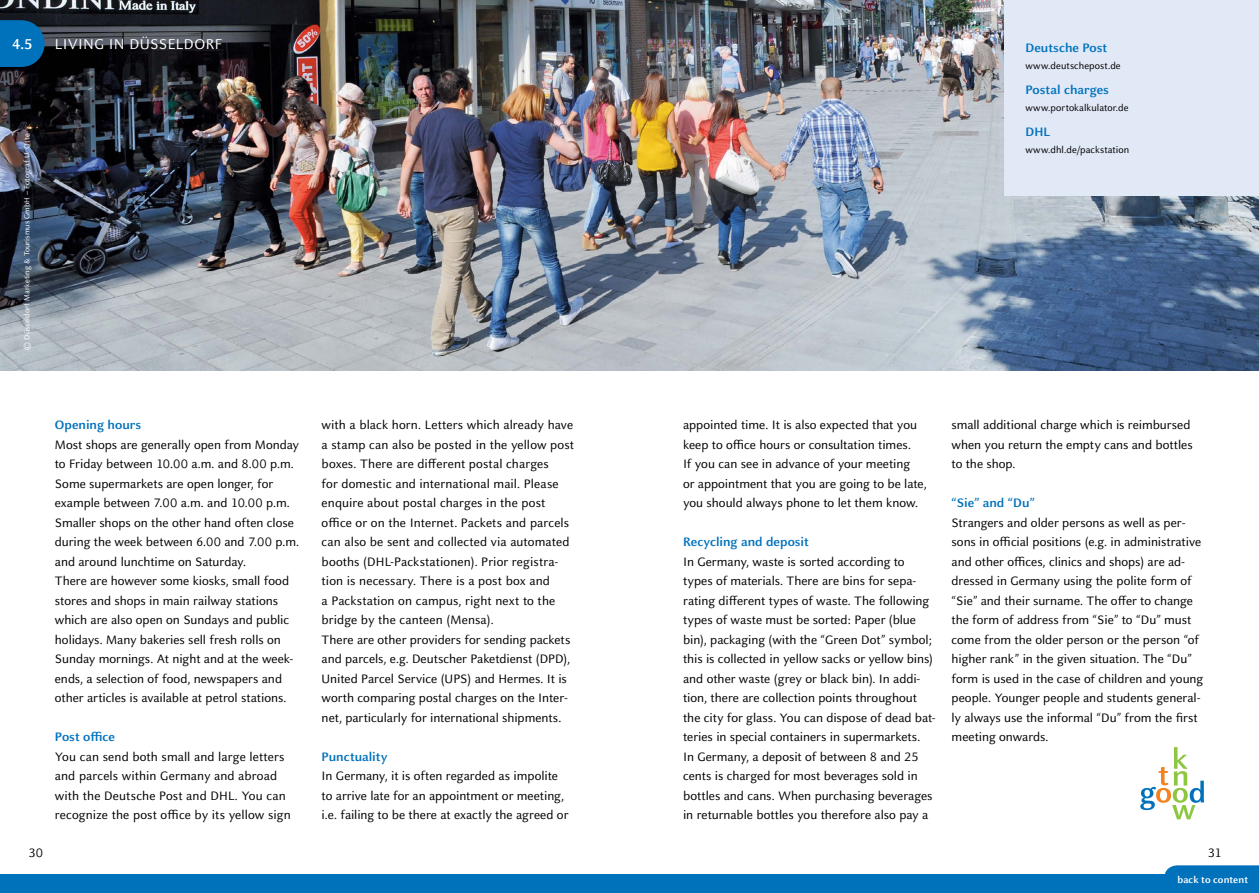
<style>
.page{position:relative;width:1259px;height:893px;background:#fff}
.page>*{position:absolute;margin:0;border:0;box-sizing:border-box;transform-origin:0 0}
.Leiste_Inhalt{font:15.75px "HHU Celeste Sans";letter-spacing:.015em;color:#fff}
.Leiste_Inhalt-2{font:700 15.75px "HHU Celeste Sans";color:#fff}
._9pt{font:13.5px/19.5px "HHU Celeste Sans";color:#000}
._9pt-2{font:700 13.5px "HHU Celeste Sans";color:#0072bc}
.Inserttext_Head{font:700 13.5px "HHU Celeste Sans";color:#0072bc}
.Inserttext_Link{font:10.5px "HHU Celeste Sans";letter-spacing:.01em;color:#000}
.t1{font:700 10.5px "HHU Celeste Sans";letter-spacing:.005em;color:#fff}
.Fotografenname{font:8.25px "HHU Celeste Sans";letter-spacing:.01em;color:#fff}
</style>
<div class="page">
<img style="left:0;top:0;width:1259px;height:371px">
<div style="left:1004px;top:0;width:255px;height:195px;background:#e1e8f6"></div>
<svg style="left:0;top:20px;width:45px;height:47px;background:#0266a8"></svg>
<svg style="left:1140px;top:747px;width:64px;height:72px"></svg>
<div style="left:0;top:874px;width:1259px;height:19px;background:#0072bc"></div>
<svg style="left:1165px;top:865px;width:94px;height:9px"></svg>
<p class="Leiste_Inhalt-2" style="left:12px;top:34px;width:22px">4.5</p>
<p class="Leiste_Inhalt" style="left:55px;top:34px;width:169px">LIVING IN DÜSSELDORF</p>
<p class="Fotografenname" style="left:22px;top:350px;width:217px;rotate:-90deg">© Düsseldorf Marketing &amp; Tourismus GmbH – Fotograf U. Otte</p>
<p class="_9pt-2" style="left:55px;top:416px;width:88px">Opening hours</p>
<p class="_9pt" style="left:55px;top:434px;width:246px">Most shops are generally open from Monday to Friday between 10.00 a.m. and 8.00 p.m.<br>Some supermarkets are open longer, for example between 7.00 a.m. and 10.00 p.m.<br>Smaller shops on the other hand often close during the week between 6.00 and 7.00 p.m. and around lunchtime on Saturday.</p>
<p class="_9pt" style="left:55px;top:571px;width:240px">There are however some kiosks, small food stores and shops in main railway stations which are also open on Sundays and public holidays. Many bakeries sell fresh rolls on Sunday mornings. At night and at the week&shy;ends, a selection of food, newspapers and other articles is available at petrol stations.</p>
<p class="_9pt-2" style="left:55px;top:728px;width:62px">Post office</p>
<p class="_9pt" style="left:55px;top:746px;width:237px">You can send both small and large letters and parcels within Germany and abroad with the Deutsche Post and DHL. You can recognize the post office by its yellow sign</p>
<p class="_9pt" style="left:322px;top:415px;width:254px">with a black horn. Letters which already have a stamp can also be posted in the yellow post boxes. There are different postal charges<br>for domestic and international mail. Please enquire about postal charges in the post office or on the Internet. Packets and parcels can also be sent and collected via automated booths (DHL-Packstationen). Prior registra&shy;tion is necessary. There is a post box and<br>a Packstation on campus, right next to the bridge by the canteen (Mensa).</p>
<p class="_9pt" style="left:322px;top:629px;width:250px">There are other providers for sending packets and parcels, e.g. Deutscher Paketdienst (DPD), United Parcel Service (UPS) and Hermes. It is worth comparing postal charges on the Inter&shy;net, particularly for international shipments.</p>
<p class="_9pt-2" style="left:322px;top:748px;width:67px">Punctuality</p>
<p class="_9pt" style="left:322px;top:766px;width:248px">In Germany, it is often regarded as impolite to arrive late for an appointment or meeting, i.e. failing to be there at exactly the agreed or</p>
<p class="Inserttext_Head" style="left:1025px;top:39px;width:83px">Deutsche Post</p>
<p class="Inserttext_Link" style="left:1025px;top:59px;width:97px">www.deutschepost.de</p>
<p class="Inserttext_Head" style="left:1025px;top:81px;width:85px">Postal charges</p>
<p class="Inserttext_Link" style="left:1025px;top:101px;width:105px">www.portokalkulator.de</p>
<p class="Inserttext_Head" style="left:1025px;top:123px;width:26px">DHL</p>
<p class="Inserttext_Link" style="left:1025px;top:143px;width:105px">www.dhl.de/packstation</p>
<p class="_9pt" style="left:683px;top:415px;width:245px">appointed time. It is also expected that you keep to office hours or consultation times.<br>If you can see in advance of your meeting<br>or appointment that you are going to be late, you should always phone to let them know.</p>
<p class="_9pt-2" style="left:683px;top:533px;width:127px">Recycling and deposit</p>
<p class="_9pt" style="left:683px;top:551px;width:254px">In Germany, waste is sorted according to types of materials. There are bins for sepa&shy;rating different types of waste. The following types of waste must be sorted: Paper (blue bin), packaging (with the “Green Dot” symbol; this is collected in yellow sacks or yellow bins) and other waste (grey or black bin). In addi&shy;tion, there are collection points throughout the city for glass. You can dispose of dead bat&shy;teries in special containers in supermarkets.</p>
<p class="_9pt" style="left:683px;top:746px;width:251px">In Germany, a deposit of between 8 and 25 cents is charged for most beverages sold in bottles and cans. When purchasing beverages in returnable bottles you therefore also pay a</p>
<p class="_9pt" style="left:951px;top:415px;width:243px">small additional charge which is reimbursed when you return the empty cans and bottles to the shop.</p>
<p class="_9pt-2" style="left:951px;top:494px;width:85px">“Sie” and “Du”</p>
<p class="_9pt" style="left:951px;top:512px;width:253px">Strangers and older persons as well as per&shy;sons in official positions (e.g. in administrative and other offices, clinics and shops) are ad&shy;dressed in Germany using the polite form of “Sie” and their surname. The offer to change the form of address from “Sie” to “Du” must come from the older person or the person “of higher rank” in the given situation. The “Du” form is used in the case of children and young people. Younger people and students general&shy;ly always use the informal “Du” from the first meeting onwards.</p>
<p class="_9pt" style="left:29px;top:842px;width:16px">30</p>
<p class="_9pt" style="left:1208px;top:842px;width:15px">31</p>
<p class="t1" style="left:1177px;top:873px;width:72px">back to content</p>
</div>
